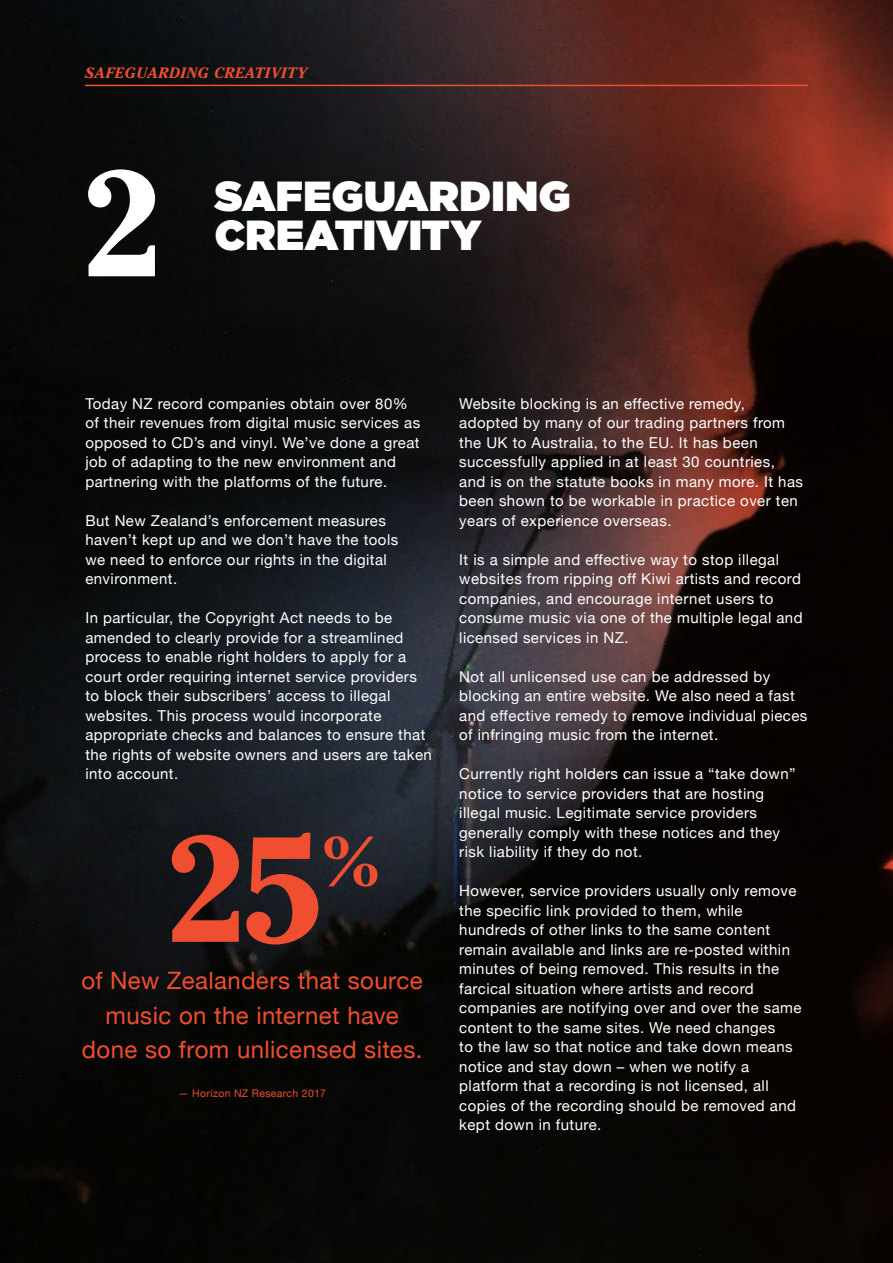
<style>
.page{position:relative;width:893px;height:1263px;background:#fff}
.page>*{position:absolute;margin:0;border:0;box-sizing:border-box;transform-origin:0 0}
.t1{font:700 148.5px "Cheltenham";color:#f04e30}
.t2{font:700 148.2px "Cheltenham";color:#fff}
.t3{font:900 42px/39px "Gotham HTF";letter-spacing:.005em;color:#fff}
.t4{font:24px/34.5px "Helvetica Neue";letter-spacing:.015em;color:#f04e30;text-align:center}
.t5{font:15px/19.5px "Helvetica Neue";letter-spacing:.03em;color:#fff}
.t6{font:italic 700 15px "Cheltenham";letter-spacing:.04em;color:#f04e30}
.t7{font:10.5px "Helvetica Neue";letter-spacing:.03em;color:#f04e30}
</style>
<div class="page">
<img style="left:0;top:0;width:893px;height:1263px">
<hr style="left:85px;top:85px;width:723px;height:1px;background:#f04e30">
<p class="t6" style="left:85px;top:64px;width:224px">SAFEGUARDING CREATIVITY</p>
<h2 class="t2" style="left:78px;top:131px;width:85px">2</h2>
<h3 class="t3" style="left:215px;top:176px;width:357px">SAFEGUARDING<br>CREATIVITY</h3>
<p class="t5" style="left:85px;top:395px;width:336px">Today NZ record companies obtain over 80% of their revenues from digital music services as opposed to CD’s and vinyl. We’ve done a great job of adapting to the new environment and partnering with the platforms of the future.</p>
<p class="t5" style="left:85px;top:512px;width:314px">But New Zealand’s enforcement measures haven’t kept up and we don’t have the tools we need to enforce our rights in the digital environment.</p>
<p class="t5" style="left:85px;top:609px;width:348px">In particular, the Copyright Act needs to be amended to clearly provide for a streamlined process to enable right holders to apply for a court order requiring internet service providers to block their subscribers’ access to illegal websites. This process would incorporate appropriate checks and balances to ensure that the rights of website owners and users are taken into account.</p>
<h1 class="t1" style="left:162px;top:796px;width:220px">25<sup>%</sup></h1>
<h3 class="t4" style="left:82px;top:965px;width:343px">of New Zealanders that source music on the internet have done so from unlicensed sites.</h3>
<p class="t7" style="left:178px;top:1086px;width:149px">— Horizon NZ Research 2017</p>
<p class="t5" style="left:459px;top:395px;width:345px">Website blocking is an effective remedy, adopted by many of our trading partners from the UK to Australia, to the EU. It has been successfully applied in at least 30 countries, and is on the statute books in many more. It has been shown to be workable in practice over ten years of experience overseas.</p>
<p class="t5" style="left:459px;top:551px;width:345px">It is a simple and effective way to stop illegal websites from ripping off Kiwi artists and record companies, and encourage internet users to consume music via one of the multiple legal and licensed services in NZ.</p>
<p class="t5" style="left:459px;top:668px;width:350px">Not all unlicensed use can be addressed by blocking an entire website. We also need a fast and effective remedy to remove individual pieces of infringing music from the internet.</p>
<p class="t5" style="left:459px;top:765px;width:338px">Currently right holders can issue a “take down” notice to service providers that are hosting illegal music. Legitimate service providers generally comply with these notices and they risk liability if they do not.</p>
<p class="t5" style="left:459px;top:882px;width:344px">However, service providers usually only remove the specific link provided to them, while hundreds of other links to the same content remain available and links are re-posted within minutes of being removed. This results in the farcical situation where artists and record companies are notifying over and over the same content to the same sites. We need changes<br>to the law so that notice and take down means notice and stay down – when we notify a platform that a recording is not licensed, all copies of the recording should be removed and kept down in future.</p>
</div>
